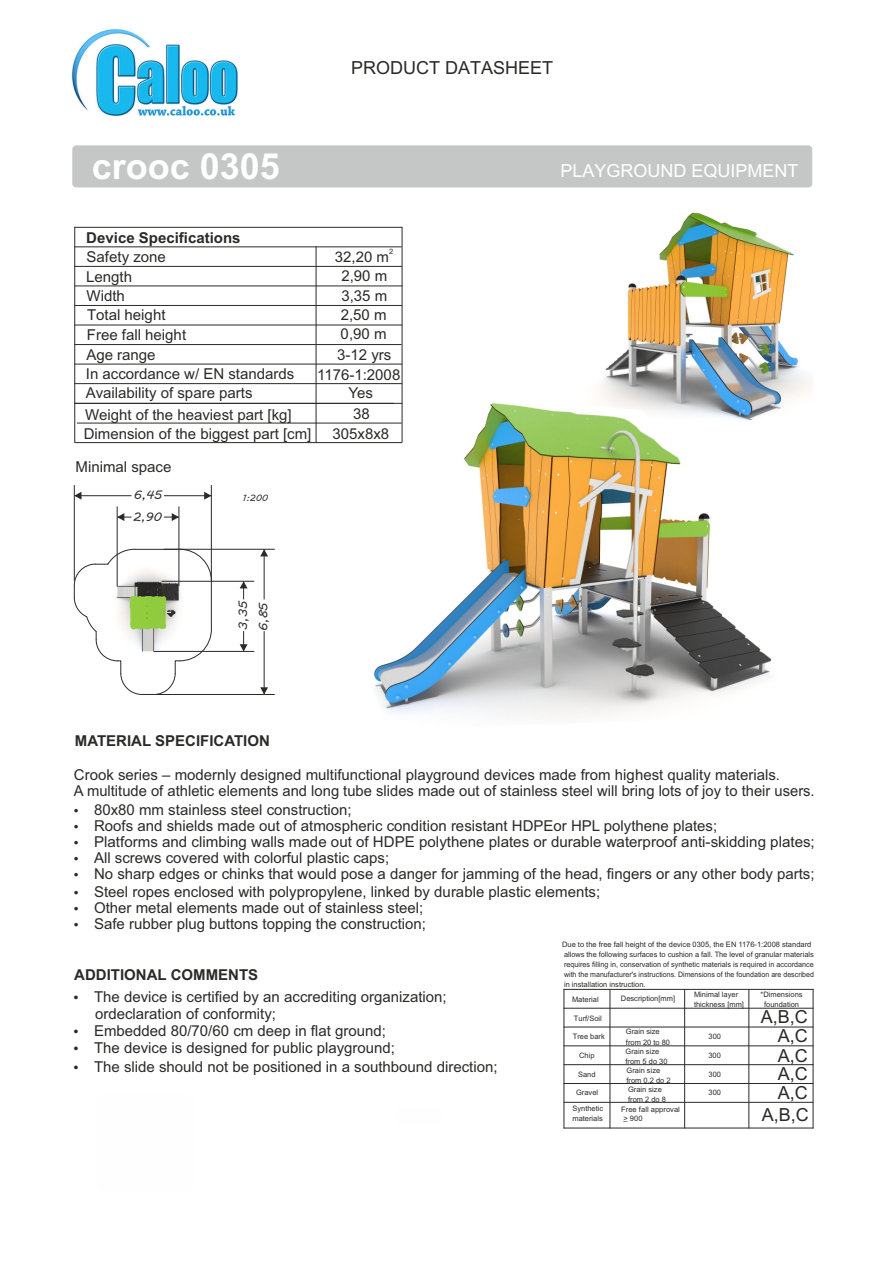
<style>
.page{position:relative;width:893px;height:1263px;background:#fff}
.page>*{position:absolute;margin:0;border:0;box-sizing:border-box;transform-origin:0 0}
.t1{font:700 36px "Arial";color:#fefefe}
.t2{font:18px/18.9px "Arial";color:#2b2a29;text-align:justify}
.t3{font:18px "Arial Unicode MS";color:#fff}
.t4{font:18px "Arial Unicode MS";color:#2b2a29}
.t5{font:15px/15.9px "Arial";color:#2b2a29}
.t6{font:15px/20px "Arial Unicode MS";color:#2b2a29}
.t7{font:700 15px "Arial";color:#2b2a29}
.t8{font:14.7px "Arial";color:#2b2a29}
.t9{font:12px/21.3px "MV Boli";color:#2b2a29}
.t10{font:9px "MV Boli";color:#2b2a29}
.t11{font:7.5px/10.1px "Arial";color:#2b2a29}
.t12{font:7.5px/10.1px "Arial Unicode MS";color:#2b2a29}
.t13{font:7.35px "Arial";color:#2b2a29}
.s1{font-family:"Arial"}
.s2{font-family:"Arial Unicode MS"}
</style>
<div class="page">
<img style="left:600px;top:212px;width:213px;height:197px">
<div style="left:72px;top:145px;width:740px;height:42px;background:#c5c6c6;border:1px solid #c5c6c6;border-radius:3px"></div>
<hr style="left:74px;top:227px;width:1px;height:216px;background:#2b2a29">
<hr style="left:316px;top:246px;width:1px;height:197px;background:#2b2a29">
<hr style="left:402px;top:227px;width:1px;height:216px;background:#2b2a29">
<hr style="left:74px;top:383px;width:328px;height:1px;background:#2b2a29">
<hr style="left:74px;top:364px;width:328px;height:1px;background:#2b2a29">
<hr style="left:74px;top:344px;width:328px;height:1px;background:#2b2a29">
<hr style="left:74px;top:325px;width:328px;height:1px;background:#2b2a29">
<hr style="left:74px;top:305px;width:328px;height:1px;background:#2b2a29">
<hr style="left:74px;top:285px;width:329px;height:1px;background:#2b2a29">
<hr style="left:74px;top:266px;width:328px;height:1px;background:#2b2a29">
<hr style="left:74px;top:246px;width:328px;height:1px;background:#2b2a29">
<hr style="left:74px;top:227px;width:328px;height:1px;background:#2b2a29">
<hr style="left:563px;top:989px;width:1px;height:139px;background:#2b2a29">
<hr style="left:610px;top:989px;width:1px;height:139px;background:#2b2a29">
<hr style="left:684px;top:989px;width:1px;height:139px;background:#2b2a29">
<hr style="left:748px;top:989px;width:1px;height:139px;background:#2b2a29">
<hr style="left:813px;top:989px;width:1px;height:139px;background:#2b2a29">
<hr style="left:563px;top:1127px;width:250px;height:1px;background:#2b2a29">
<hr style="left:563px;top:1102px;width:250px;height:1px;background:#2b2a29">
<hr style="left:563px;top:1083px;width:250px;height:1px;background:#2b2a29">
<hr style="left:563px;top:1064px;width:250px;height:1px;background:#2b2a29">
<hr style="left:563px;top:1045px;width:250px;height:1px;background:#2b2a29">
<hr style="left:563px;top:1026px;width:250px;height:1px;background:#2b2a29">
<hr style="left:563px;top:1008px;width:250px;height:1px;background:#2b2a29">
<hr style="left:563px;top:989px;width:250px;height:1px;background:#2b2a29">
<svg style="left:74px;top:548px;width:138px;height:147px"></svg>
<hr style="left:135px;top:549px;width:45px;height:1px;background:#2b2a29">
<hr style="left:211px;top:485px;width:1px;height:96px;background:#2b2a29">
<hr style="left:74px;top:485px;width:1px;height:96px;background:#2b2a29">
<hr style="left:164px;top:495px;width:47px;height:1px;background:#2b2a29">
<svg style="left:204px;top:492px;width:7px;height:8px"></svg>
<hr style="left:74px;top:495px;width:58px;height:1px;background:#2b2a29">
<svg style="left:74px;top:492px;width:7px;height:8px"></svg>
<hr style="left:179px;top:506px;width:1px;height:80px;background:#2b2a29">
<hr style="left:117px;top:506px;width:1px;height:80px;background:#2b2a29">
<svg style="left:164px;top:513px;width:15px;height:8px"></svg>
<svg style="left:117px;top:513px;width:15px;height:8px"></svg>
<hr style="left:155px;top:694px;width:120px;height:1px;background:#2b2a29">
<hr style="left:164px;top:549px;width:111px;height:1px;background:#2b2a29">
<hr style="left:264px;top:631px;width:1px;height:63px;background:#2b2a29">
<svg style="left:260px;top:687px;width:8px;height:7px"></svg>
<hr style="left:264px;top:549px;width:1px;height:50px;background:#2b2a29">
<svg style="left:260px;top:549px;width:8px;height:7px"></svg>
<hr style="left:162px;top:581px;width:92px;height:1px;background:#2b2a29">
<hr style="left:154px;top:651px;width:100px;height:1px;background:#2b2a29">
<svg style="left:240px;top:581px;width:8px;height:18px"></svg>
<svg style="left:240px;top:631px;width:8px;height:20px"></svg>
<img style="left:358px;top:395px;width:420px;height:322px">
<hr style="left:74px;top:403px;width:328px;height:1px;background:#2b2a29">
<hr style="left:75px;top:442px;width:327px;height:1px;background:#2b2a29">
<hr style="left:77px;top:423px;width:325px;height:1px;background:#2b2a29">
<img style="left:71px;top:28px;width:167px;height:89px">
<p class="t4" style="left:351px;top:61px;width:204px">PRODUCT DATASHEET</p>
<h1 class="t1" style="left:92px;top:153px;width:190px">crooc 0305</h1>
<p class="t7" style="left:86px;top:232px;width:156px">Device Specifications</p>
<p class="t6" style="left:86px;top:248px;width:81px">Safety zone<br>Length<br>Width</p>
<p class="t6" style="left:87px;top:326px;width:101px">Free fall height</p>
<p class="t6" style="left:86px;top:365px;width:210px">In accordance w/ EN standards</p>
<p class="t6" style="left:87px;top:307px;width:80px">Total height</p>
<p class="t6" style="left:86px;top:346px;width:71px">Age range</p>
<p class="t6" style="left:86px;top:384px;width:168px">Availability of spare parts</p>
<p class="t5" style="left:84px;top:407px;width:229px;line-height:18.9px">Weight of the heaviest part [kg]<br>Dimension of the biggest part [cm]</p>
<p class="t6" style="left:76px;top:458px;width:97px">Minimal space</p>
<p class="t9" style="left:133px;top:486px;width:31px">6,45<br>2,90</p>
<p class="t10" style="left:243px;top:495px;width:27px">1:200</p>
<p class="t13" style="left:389px;top:249px;width:6px">2</p>
<p class="t8" style="left:335px;top:251px;width:56px">32,20 m</p>
<p class="t5" style="left:341px;top:270px;width:47px">2,90 m</p>
<p class="t5" style="left:341px;top:289px;width:47px">3,35 m</p>
<p class="t5" style="left:341px;top:308px;width:47px">2,50 m</p>
<p class="t5" style="left:341px;top:327px;width:47px">0,90 m</p>
<p class="t5" style="left:337px;top:348px;width:56px">3-12 yrs</p>
<p class="t5" style="left:317px;top:368px;width:85px">1176-1:2008</p>
<p class="t5" style="left:348px;top:386px;width:26px">Yes</p>
<p class="t5" style="left:332px;top:406px;width:58px;line-height:19.2px;text-align:center">38<br>305x8x8</p>
<p class="t3" style="left:561px;top:164px;width:240px">PLAYGROUND EQUIPMENT</p>
<p class="t9" style="left:234px;top:631px;width:31px;line-height:20.5px;rotate:-90deg">3,35<br>6,85</p>
<p class="t7" style="left:75px;top:735px;width:197px">MATERIAL SPECIFICATION</p>
<p class="t5" style="left:74px;top:768px;width:742px">Crook series – modernly designed multifunctional playground devices made from highest quality materials.<br>A multitude of athletic elements and long tube slides made out of stainless steel will bring lots of joy to their users.</p>
<p class="t5" style="left:94px;top:803px;width:722px">80x80 mm stainless steel construction;<br>Roofs and shields made out of atmospheric condition resistant HDPEor HPL polythene plates;<br>Platforms and climbing walls made out of HDPE polythene plates or durable waterproof anti-skidding plates; All screws covered with colorful plastic caps;<br>No sharp edges or chinks that would pose a danger for jamming of the head, fingers or any other body parts;</p>
<p class="t5" style="left:94px;top:885px;width:508px">Steel ropes enclosed with polypropylene, linked by durable plastic elements;<br>Other metal elements made out of stainless steel;<br>Safe rubber plug buttons topping the construction;</p>
<p class="t11" style="left:562px;top:939px;width:253px">Due to the free fall height of the device 0305, the EN 1176-1:2008 standard allows the following surfaces to cushion a fall. The level of granular materials requires filling in, conservation of synthetic materials is required in accordance with the manufacturer's instructions. Dimensions of the foundation are described in installation instruction.</p>
<p class="t7" style="left:74px;top:969px;width:185px">ADDITIONAL COMMENTS</p>
<p class="t5" style="left:94px;top:990px;width:354px;line-height:16.8px">The device is certified by an accrediting organization; ordeclaration of conformity;<br>Embedded 80/70/60 cm deep in flat ground;<br>The device is designed for public playground;</p>
<p class="t6" style="left:94px;top:1058px;width:405px">The slide should not be positioned in a southbound direction;</p>
<p class="t12" style="left:572px;top:994px;width:28px">Material</p>
<p class="t12" style="left:621px;top:994px;width:56px">Description<span class="s1">[mm]</span></p>
<p class="t12" style="left:694px;top:990px;width:52px">Minimal layer thickness <span class="s1">[mm]</span></p>
<p class="t12" style="left:574px;top:1014px;width:29px">Turf/Soil</p>
<p class="t12" style="left:573px;top:1032px;width:34px">Tree bark</p>
<p class="t12" style="left:579px;top:1051px;width:17px">Chip</p>
<p class="t12" style="left:578px;top:1070px;width:19px">Sand</p>
<p class="t12" style="left:572px;top:1085px;width:32px;line-height:16.4px;text-align:center">Gravel<br>Synthetic</p>
<p class="t12" style="left:572px;top:1114px;width:32px">materials</p>
<p class="t12" style="left:626px;top:1027px;width:46px">Grain size from 20 to 80</p>
<p class="t12" style="left:626px;top:1047px;width:35px">Grain size</p>
<p class="t11" style="left:626px;top:1057px;width:44px"><span class="s2">from</span> 5 do 30</p>
<p class="t12" style="left:626px;top:1066px;width:35px">Grain size</p>
<p class="t11" style="left:626px;top:1076px;width:46px"><span class="s2">from</span> 0,2 do 2</p>
<p class="t12" style="left:628px;top:1084px;width:39px">Grain size from <span class="s1">2 do 8</span></p>
<p class="t11" style="left:709px;top:1032px;width:14px">300</p>
<p class="t11" style="left:708px;top:1051px;width:14px">300</p>
<p class="t11" style="left:709px;top:1088px;width:14px">300</p>
<p class="t11" style="left:709px;top:1070px;width:14px">300</p>
<p class="t12" style="left:621px;top:1105px;width:60px">Free fall approval</p>
<p class="t11" style="left:623px;top:1114px;width:21px">&gt; 900</p>
<p class="t11" style="left:623px;top:1113px;width:6px">_</p>
<p class="t12" style="left:761px;top:990px;width:44px;text-align:center"><span class="s1">*</span>Dimensions foundation</p>
<p class="t2" style="left:778px;top:1009px;width:32px;text-indent:-17px">A,B,C A,C A,C A,C A,C</p>
<p class="t2" style="left:762px;top:1107px;width:49px">A,B,C</p>
</div>
